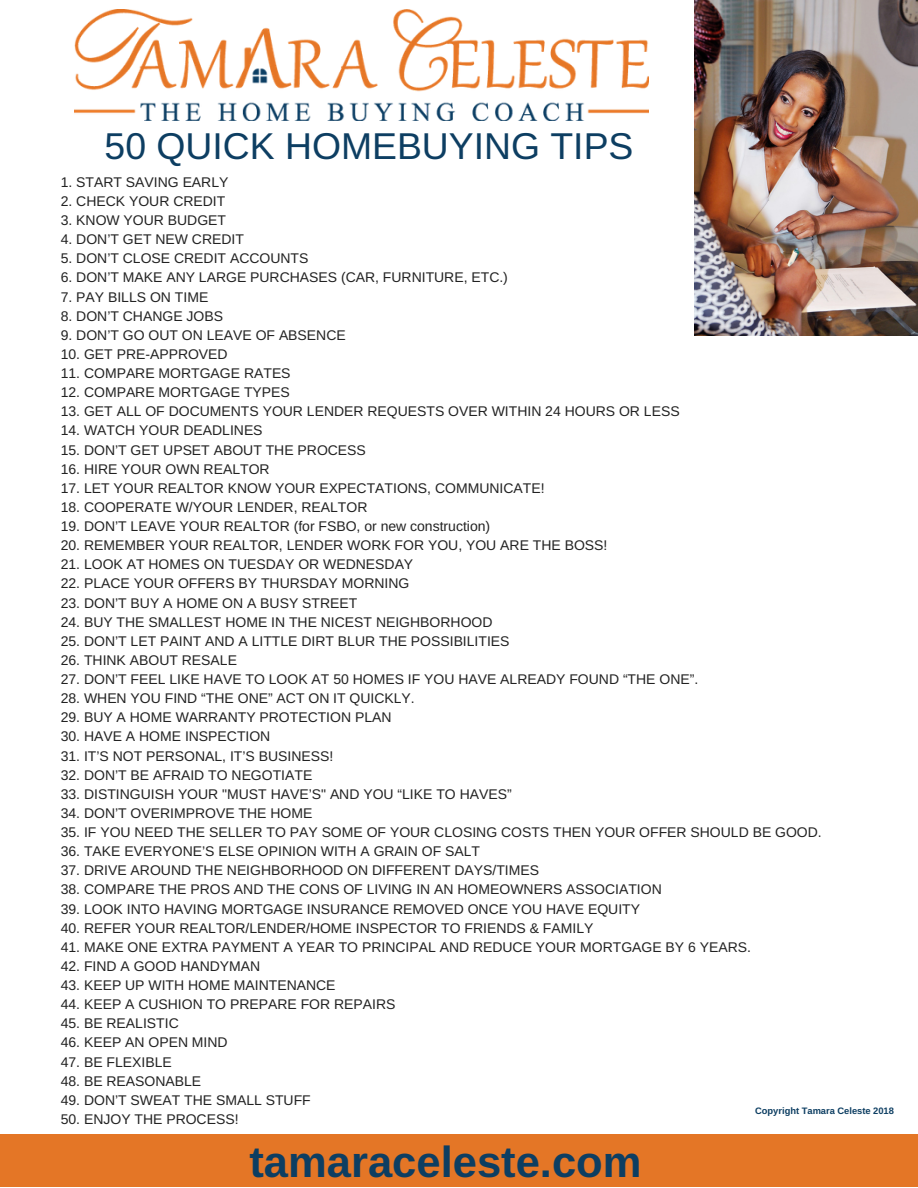
<style>
.page{position:relative;width:918px;height:1188px;background:#fff}
.page>*{position:absolute;margin:0;border:0;box-sizing:border-box;transform-origin:0 0}
.t1{font:700 43.65px "Arimo";color:#0d3e62}
.t2{font:37.35px "Arimo";color:#0d3e62}
.t3{font:13.95px "Arimo";color:#222}
.t4{font:700 9.3px "Arimo";color:#0d3e62}
</style>
<div class="page">
<img style="left:74px;top:9px;width:574px;height:111px">
<div style="left:0;top:1134px;width:918px;height:53px;background:#e47626"></div>
<img style="left:694px;top:0;width:224px;height:335px">
<h2 class="t2" style="left:105px;top:125px;width:530px">50 QUICK HOMEBUYING TIPS</h2>
<p class="t3" style="left:61px;top:174px;width:169px">1. START SAVING EARLY</p>
<p class="t3" style="left:61px;top:193px;width:166px">2. CHECK YOUR CREDIT</p>
<p class="t3" style="left:61px;top:212px;width:167px">3. KNOW YOUR BUDGET</p>
<p class="t3" style="left:61px;top:232px;width:185px">4. DON’T GET NEW CREDIT</p>
<p class="t3" style="left:61px;top:251px;width:249px">5. DON’T CLOSE CREDIT ACCOUNTS</p>
<p class="t3" style="left:61px;top:270px;width:449px">6. DON’T MAKE ANY LARGE PURCHASES (CAR, FURNITURE, ETC.)</p>
<p class="t3" style="left:61px;top:289px;width:149px">7. PAY BILLS ON TIME</p>
<p class="t3" style="left:61px;top:308px;width:164px">8. DON’T CHANGE JOBS</p>
<p class="t3" style="left:61px;top:327px;width:287px">9. DON’T GO OUT ON LEAVE OF ABSENCE</p>
<p class="t3" style="left:61px;top:346px;width:168px">10. GET PRE-APPROVED</p>
<p class="t3" style="left:61px;top:365px;width:231px">11. COMPARE MORTGAGE RATES</p>
<p class="t3" style="left:61px;top:385px;width:231px">12. COMPARE MORTGAGE TYPES</p>
<p class="t3" style="left:61px;top:404px;width:620px">13. GET ALL OF DOCUMENTS YOUR LENDER REQUESTS OVER WITHIN 24 HOURS OR LESS</p>
<p class="t3" style="left:61px;top:423px;width:203px">14. WATCH YOUR DEADLINES</p>
<p class="t3" style="left:61px;top:442px;width:307px">15. DON’T GET UPSET ABOUT THE PROCESS</p>
<p class="t3" style="left:61px;top:461px;width:210px">16. HIRE YOUR OWN REALTOR</p>
<p class="t3" style="left:61px;top:480px;width:485px">17. LET YOUR REALTOR KNOW YOUR EXPECTATIONS, COMMUNICATE!</p>
<p class="t3" style="left:61px;top:499px;width:308px">18. COOPERATE W/YOUR LENDER, REALTOR</p>
<p class="t3" style="left:61px;top:518px;width:431px">19. DON’T LEAVE YOUR REALTOR (for FSBO, or new construction)</p>
<p class="t3" style="left:61px;top:538px;width:548px">20. REMEMBER YOUR REALTOR, LENDER WORK FOR YOU, YOU ARE THE BOSS!</p>
<p class="t3" style="left:61px;top:557px;width:354px">21. LOOK AT HOMES ON TUESDAY OR WEDNESDAY</p>
<p class="t3" style="left:61px;top:576px;width:350px">22. PLACE YOUR OFFERS BY THURSDAY MORNING</p>
<p class="t3" style="left:61px;top:595px;width:298px">23. DON’T BUY A HOME ON A BUSY STREET</p>
<p class="t3" style="left:61px;top:614px;width:433px">24. BUY THE SMALLEST HOME IN THE NICEST NEIGHBORHOOD</p>
<p class="t3" style="left:61px;top:633px;width:450px">25. DON’T LET PAINT AND A LITTLE DIRT BLUR THE POSSIBILITIES</p>
<p class="t3" style="left:61px;top:652px;width:178px">26. THINK ABOUT RESALE</p>
<p class="t3" style="left:61px;top:671px;width:639px">27. DON’T FEEL LIKE HAVE TO LOOK AT 50 HOMES IF YOU HAVE ALREADY FOUND “THE ONE”.</p>
<p class="t3" style="left:61px;top:691px;width:356px">28. WHEN YOU FIND “THE ONE” ACT ON IT QUICKLY.</p>
<p class="t3" style="left:61px;top:710px;width:332px">29. BUY A HOME WARRANTY PROTECTION PLAN</p>
<p class="t3" style="left:61px;top:729px;width:211px">30. HAVE A HOME INSPECTION</p>
<p class="t3" style="left:61px;top:748px;width:274px">31. IT’S NOT PERSONAL, IT’S BUSINESS!</p>
<p class="t3" style="left:61px;top:767px;width:253px">32. DON’T BE AFRAID TO NEGOTIATE</p>
<p class="t3" style="left:61px;top:786px;width:452px">33. DISTINGUISH YOUR "MUST HAVE’S" AND YOU “LIKE TO HAVES”</p>
<p class="t3" style="left:61px;top:805px;width:253px">34. DON’T OVERIMPROVE THE HOME</p>
<p class="t3" style="left:61px;top:824px;width:763px">35. IF YOU NEED THE SELLER TO PAY SOME OF YOUR CLOSING COSTS THEN YOUR OFFER SHOULD BE GOOD.</p>
<p class="t3" style="left:61px;top:844px;width:421px">36. TAKE EVERYONE’S ELSE OPINION WITH A GRAIN OF SALT</p>
<p class="t3" style="left:61px;top:863px;width:480px">37. DRIVE AROUND THE NEIGHBORHOOD ON DIFFERENT DAYS/TIMES</p>
<p class="t3" style="left:61px;top:882px;width:603px">38. COMPARE THE PROS AND THE CONS OF LIVING IN AN HOMEOWNERS ASSOCIATION</p>
<p class="t3" style="left:61px;top:901px;width:581px">39. LOOK INTO HAVING MORTGAGE INSURANCE REMOVED ONCE YOU HAVE EQUITY</p>
<p class="t3" style="left:61px;top:920px;width:534px">40. REFER YOUR REALTOR/LENDER/HOME INSPECTOR TO FRIENDS &amp; FAMILY</p>
<p class="t3" style="left:61px;top:939px;width:692px">41. MAKE ONE EXTRA PAYMENT A YEAR TO PRINCIPAL AND REDUCE YOUR MORTGAGE BY 6 YEARS.</p>
<p class="t3" style="left:61px;top:958px;width:201px">42. FIND A GOOD HANDYMAN</p>
<p class="t3" style="left:61px;top:977px;width:276px">43. KEEP UP WITH HOME MAINTENANCE</p>
<p class="t3" style="left:61px;top:997px;width:336px">44. KEEP A CUSHION TO PREPARE FOR REPAIRS</p>
<p class="t3" style="left:61px;top:1016px;width:120px">45. BE REALISTIC</p>
<p class="t3" style="left:61px;top:1035px;width:168px">46. KEEP AN OPEN MIND</p>
<p class="t3" style="left:61px;top:1054px;width:113px">47. BE FLEXIBLE</p>
<p class="t3" style="left:61px;top:1073px;width:142px">48. BE REASONABLE</p>
<p class="t3" style="left:61px;top:1092px;width:252px">49. DON’T SWEAT THE SMALL STUFF</p>
<p class="t3" style="left:61px;top:1111px;width:179px">50. ENJOY THE PROCESS!</p>
<h1 class="t1" style="left:249px;top:1137px;width:394px">tamaraceleste.com</h1>
<p class="t4" style="left:755px;top:1105px;width:140px">Copyright Tamara Celeste 2018</p>
</div>
